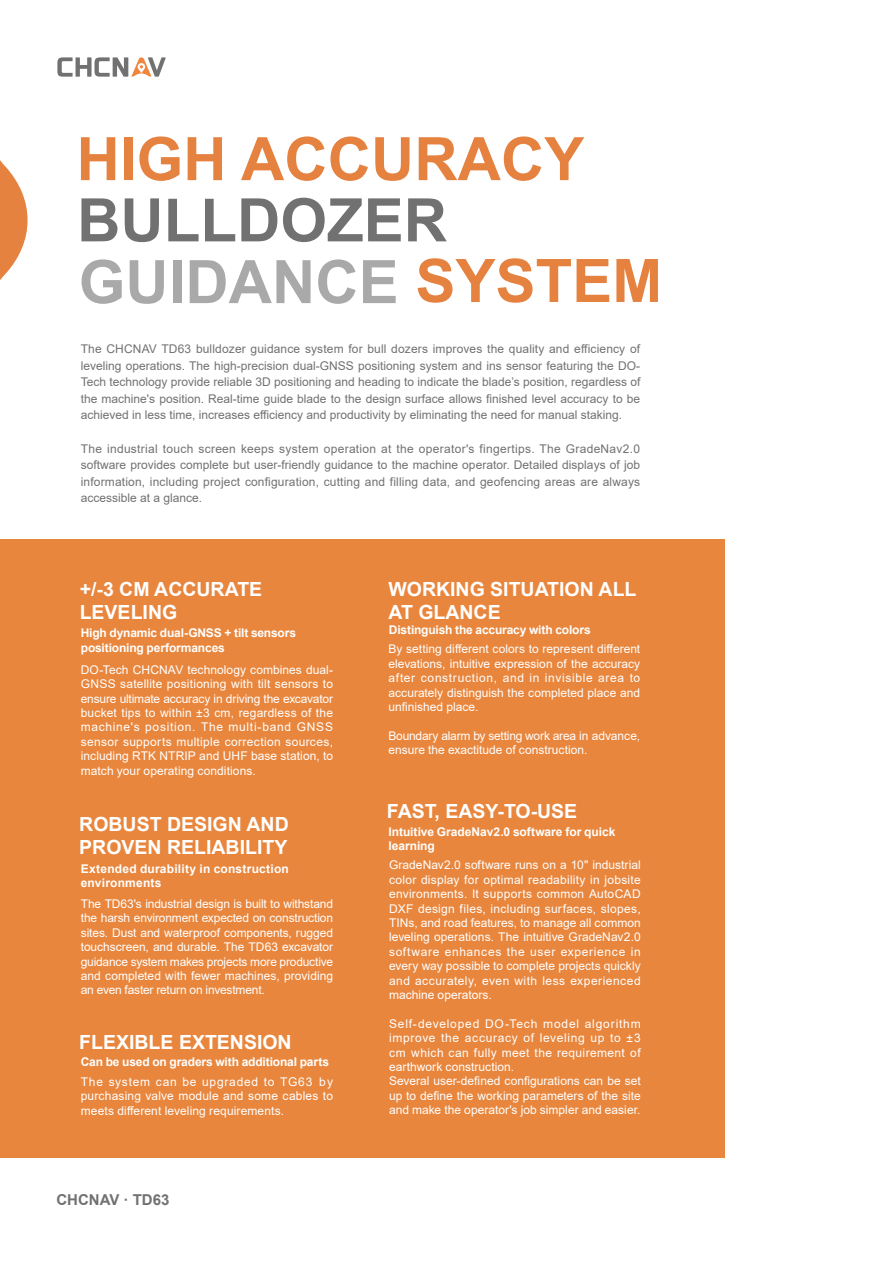
<style>
.page{position:relative;width:893px;height:1263px;background:#fff}
.page>*{position:absolute;margin:0;border:0;box-sizing:border-box;transform-origin:0 0}
.t1{font:700 60px/123px "Arial";color:#e68240}
.t2{font:700 60px "Arial";color:#727171}
.t3{font:700 19.5px/23.4px "Arial";color:#fff}
.t4{font:700 15px "Arial";color:#727171}
.t5{font:12px/14.4px "Arial";letter-spacing:.005em;color:#fff;text-align:justify}
.t6{font:12px/16.5px "Arial";color:#727171;text-align:justify}
.t7{font:700 12px/14.4px "Arial";letter-spacing:-.005em;color:#fff}
.t8{font:700 12px/14.4px "Arial";letter-spacing:.015em;color:#fff}
.s1{color:#727171}
</style>
<div class="page">
<svg style="left:0;top:160px;width:28px;height:120px"></svg>
<svg style="left:57px;top:57px;width:109px;height:20px"></svg>
<div style="left:0;top:539px;width:724px;height:619px;background:#e9863d"></div>
<h1 class="t1" style="left:77px;top:98px;width:587px">HIGH ACCURACY<br><span class="s1">GUIDANCE</span> SYSTEM</h1>
<h1 class="t2" style="left:77px;top:178px;width:371px">BULLDOZER</h1>
<p class="t6" style="left:81px;top:341px;width:561px">The CHCNAV TD63 bulldozer guidance system for bull dozers improves the quality and efficiency of leveling operations. The high-precision dual-GNSS positioning system and ins sensor featuring the DO-Tech technology provide reliable 3D positioning and heading to indicate the blade’s position, regardless of the machine's position. Real-time guide blade to the design surface allows finished level accuracy to be achieved in less time, increases efficiency and productivity by eliminating the need for manual staking.</p>
<p class="t6" style="left:81px;top:440px;width:561px">The industrial touch screen keeps system operation at the operator's fingertips. The GradeNav2.0 software provides complete but user-friendly guidance to the machine operator. Detailed displays of job information, including project configuration, cutting and filling data, and geofencing areas are always accessible at a glance.</p>
<h2 class="t3" style="left:80px;top:577px;width:184px">+/-3 CM ACCURATE<br>LEVELING</h2>
<p class="t7" style="left:81px;top:626px;width:217px">High dynamic dual-GNSS + tilt sensors positioning performances</p>
<p class="t5" style="left:81px;top:662px;width:254px">DO-Tech CHCNAV technology combines dual-GNSS satellite positioning with tilt sensors to ensure ultimate accuracy in driving the excavator bucket tips to within ±3 cm, regardless of the machine's position. The multi-band GNSS sensor supports multiple correction sources, including RTK NTRIP and UHF base station, to match your operating conditions.</p>
<h2 class="t3" style="left:79px;top:813px;width:211px">ROBUST DESIGN AND<br>PROVEN RELIABILITY</h2>
<p class="t8" style="left:81px;top:861px;width:210px">Extended durability in construction environments</p>
<p class="t5" style="left:81px;top:896px;width:254px">The TD63's industrial design is built to withstand the harsh environment expected on construction sites. Dust and waterproof components, rugged touchscreen, and durable. The TD63 excavator guidance system makes projects more productive and completed with fewer machines, providing an even faster return on investment.</p>
<h2 class="t3" style="left:79px;top:1031px;width:214px">FLEXIBLE EXTENSION</h2>
<p class="t7" style="left:81px;top:1054px;width:250px">Can be used on graders with additional parts</p>
<p class="t5" style="left:81px;top:1074px;width:254px">The system can be upgraded to TG63 by purchasing valve module and some cables to meets different leveling requirements.</p>
<p class="t4" style="left:56px;top:1189px;width:115px">CHCNAV · TD63</p>
<h2 class="t3" style="left:388px;top:577px;width:250px">WORKING SITUATION ALL<br>AT GLANCE</h2>
<p class="t7" style="left:389px;top:623px;width:203px">Distinguish the accuracy with colors</p>
<p class="t5" style="left:388px;top:642px;width:253px">By setting different colors to represent different elevations, intuitive expression of the accuracy after construction, and in invisible area to accurately distinguish the completed place and unfinished place.</p>
<p class="t5" style="left:388px;top:728px;width:253px">Boundary alarm by setting work area in advance, ensure the exactitude of construction.</p>
<h2 class="t3" style="left:387px;top:800px;width:192px">FAST, EASY-TO-USE</h2>
<p class="t7" style="left:388px;top:825px;width:228px">Intuitive GradeNav2.0 software for quick learning</p>
<p class="t5" style="left:389px;top:858px;width:253px">GradeNav2.0 software runs on a 10" industrial color display for optimal readability in jobsite environments. It supports common AutoCAD DXF design files, including surfaces, slopes, TINs, and road features, to manage all common leveling operations. The intuitive GradeNav2.0 software enhances the user experience in every way possible to complete projects quickly and accurately, even with less experienced machine operators.</p>
<p class="t5" style="left:389px;top:1016px;width:253px;text-align:left">Self-developed DO-Tech model algorithm improve the accuracy of leveling up to ±3 cm which can fully meet the requirement of earthwork construction.<br>Several user-defined configurations can be set up to define the working parameters of the site and make the operator's job simpler and easier.</p>
</div>
